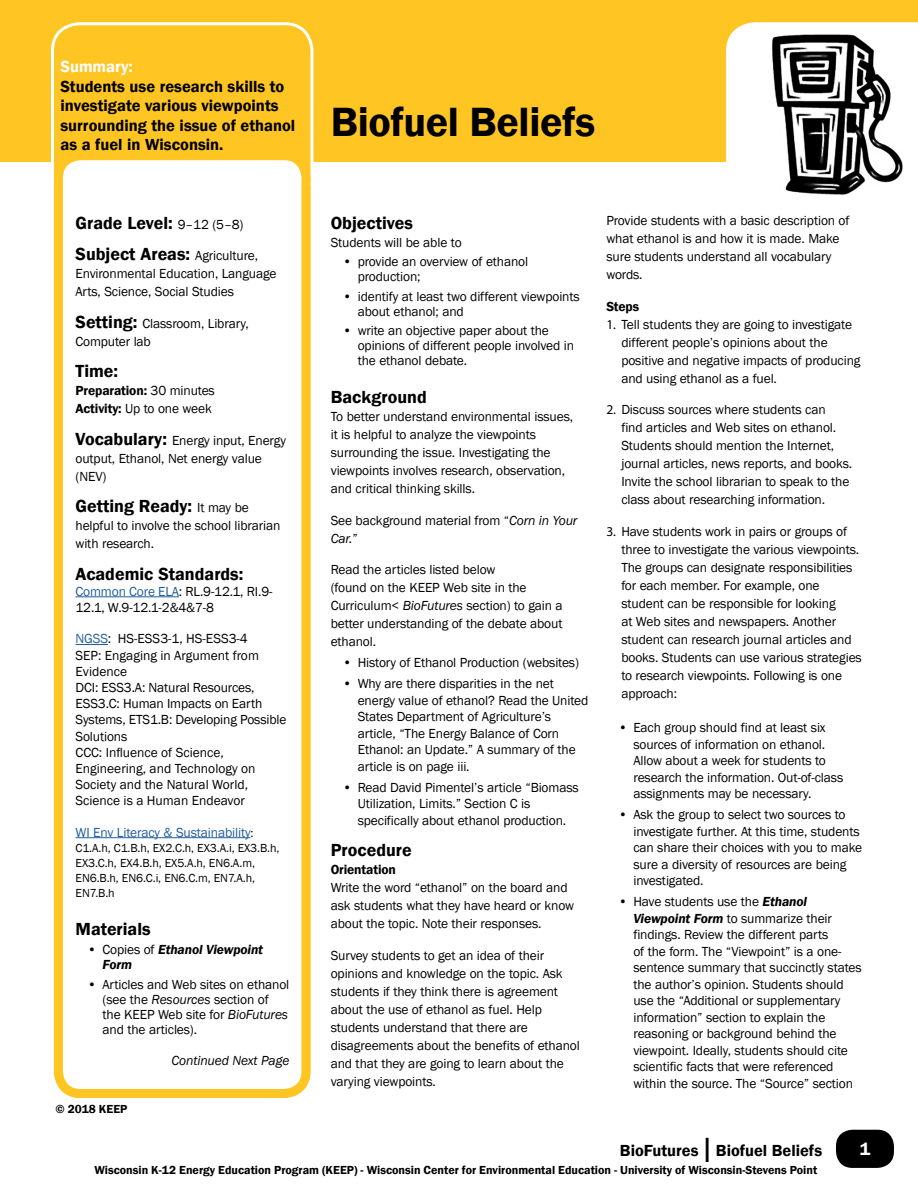
<style>
.page{position:relative;width:918px;height:1188px;background:#fff}
.page>*{position:absolute;margin:0;border:0;box-sizing:border-box;transform-origin:0 0}
.t1{font:600 42px "Franklin Gothic";letter-spacing:-.01em;color:#000}
.t2{font:600 18px/31.5px "Franklin Gothic";color:#000}
.t3{font:600 18px "Franklin Gothic";color:#fff}
.t4{font:600 16.5px/19.5px "Franklin Gothic";color:#000}
.t5{font:600 16.5px "Franklin Gothic";color:#fff}
.t6{font:13.5px/18px "Franklin Gothic";letter-spacing:-.01em;color:#000}
.t7{font:600 13.5px/18px "Franklin Gothic";letter-spacing:-.01em;color:#000}
.t8{font:13.5px "Franklin Gothic";letter-spacing:-.01em;color:#215e9e}
.t9{font:italic 600 13.5px/15px "Franklin Gothic";letter-spacing:-.01em;color:#000}
.t10{font:italic 13.5px "Franklin Gothic";letter-spacing:-.01em;color:#000}
.t11{font:600 12px "Franklin Gothic";color:#000}
.t12{font:12px/15px "Franklin Gothic";letter-spacing:-.01em;color:#000}
.s1{font-weight:400;font-size:13.5px}
.s2{font-weight:600;font-size:18px}
.s3{font-weight:400}
.s4{color:#215e9e}
.s5{font-size:12px;color:#000}
.s6{font-weight:400;font-style:normal}
.s7{font-style:italic}
.s8{font-family:"Myriad Pro"}
.s9{font-weight:600;font-style:italic}
.s10{font-weight:400;font-size:36px}
</style>
<div class="page">
<div style="left:836px;top:1130px;width:58px;height:38px;background:#000;border-radius:16px"></div>
<div style="left:0;top:0;width:918px;height:162px;background:#ffc523"></div>
<svg style="left:51px;top:22px;width:263px;height:165px"></svg>
<div style="left:58px;top:156px;width:248px;height:938px;background:#fff;border-radius:22px"></div>
<div style="left:54px;top:151px;width:256px;height:947px;border:9px solid #ffc523;border-radius:22px"></div>
<hr style="left:76px;top:596px;width:103px;height:1px;background:#215e9e">
<hr style="left:76px;top:644px;width:32px;height:1px;background:#215e9e">
<hr style="left:76px;top:837px;width:175px;height:1px;background:#215e9e">
<svg style="left:726px;top:22px;width:192px;height:173px;background:#b4b3b2"></svg>
<p class="t5" style="left:60px;top:56px;width:74px">Summary:</p>
<p class="t4" style="left:60px;top:77px;width:236px">Students use research skills to investigate various viewpoints surrounding the issue of ethanol as a fuel in Wisconsin.</p>
<h2 class="t2" style="left:76px;top:207px;width:184px">Grade Level: <span class="s1">9–12 (5–8)<br></span>Subject Areas: <span class="s1">Agriculture,</span></h2>
<p class="t6" style="left:76px;top:265px;width:203px">Environmental Education, Language<br>Arts, Science, Social Studies</p>
<p class="t6" style="left:76px;top:314px;width:175px"><span class="s2">Setting:</span> Classroom, Library,<br>Computer lab</p>
<h2 class="t2" style="left:76px;top:356px;width:44px">Time:</h2>
<p class="t7" style="left:76px;top:382px;width:141px">Preparation: <span class="s3">30 minutes<br></span>Activity: <span class="s3">Up to one week</span></p>
<p class="t6" style="left:76px;top:431px;width:212px"><span class="s2">Vocabulary:</span> Energy input, Energy output, Ethanol, Net energy value (NEV)</p>
<h2 class="t2" style="left:76px;top:491px;width:175px">Getting Ready: <span class="s1">It may be</span></h2>
<p class="t6" style="left:76px;top:517px;width:207px">helpful to involve the school librarian with research.</p>
<h2 class="t2" style="left:76px;top:558px;width:169px">Academic Standards:</h2>
<p class="t6" style="left:76px;top:583px;width:198px;line-height:16.2px"><span class="s4">Common Core ELA</span>: RL.9-12.1, RI.9-<br>12.1, W.9-12.1-2&amp;4&amp;7-8</p>
<p class="t6" style="left:76px;top:631px;width:213px;line-height:16.2px"><span class="s4">NGSS</span>: HS-ESS3-1, HS-ESS3-4<br>SEP: Engaging in Argument from<br>Evidence<br>DCI: ESS3.A: Natural Resources,<br>ESS3.C: Human Impacts on Earth<br>Systems, ETS1.B: Developing Possible<br>Solutions<br>CCC: Influence of Science,<br>Engineering, and Technology on<br>Society and the Natural World,<br>Science is a Human Endeavor</p>
<p class="t8" style="left:76px;top:824px;width:179px">WI Env Literacy &amp; Sustainability<span class="s5">:</span></p>
<p class="t12" style="left:76px;top:840px;width:205px">C1.A.h, C1.B.h, EX2.C.h, EX3.A.i, EX3.B.h,<br>EX3.C.h, EX4.B.h, EX5.A.h, EN6.A.m,<br>EN6.B.h, EN6.C.i, EN6.C.m, EN7.A.h,<br>EN7.B.h</p>
<h2 class="t2" style="left:76px;top:913px;width:77px">Materials</h2>
<p class="t9" style="left:103px;top:942px;width:162px;text-indent:-15px"><span class="s6">• Copies of</span> Ethanol Viewpoint<br>Form</p>
<p class="t6" style="left:103px;top:977px;width:188px;line-height:15px;text-indent:-15px">• Articles and Web sites on ethanol (see the <span class="s7">Resources</span> section of the KEEP Web site for <span class="s7">BioFutures </span>and the articles).</p>
<p class="t10" style="left:172px;top:1052px;width:119px">Continued Next Page</p>
<p class="t11" style="left:56px;top:1102px;width:73px">© 2018 KEEP</p>
<h1 class="t1" style="left:331px;top:96px;width:266px">Biofuel Beliefs</h1>
<h2 class="t2" style="left:331px;top:207px;width:84px">Objectives</h2>
<p class="t6" style="left:331px;top:233px;width:132px">Students will be able to</p>
<p class="t6" style="left:358px;top:254px;width:172px;line-height:15px;text-indent:-15px">• provide an overview of ethanol production;</p>
<p class="t6" style="left:358px;top:289px;width:224px;line-height:15px;text-indent:-15px">• identify at least two different viewpoints about ethanol; and</p>
<p class="t6" style="left:358px;top:323px;width:218px;line-height:15px;text-indent:-15px">• write an objective paper about the opinions of different people involved in the ethanol debate.</p>
<h2 class="t2" style="left:331px;top:382px;width:98px">Background</h2>
<p class="t6" style="left:331px;top:408px;width:244px">To better understand environmental issues, it is helpful to analyze the viewpoints surrounding the issue. Investigating the viewpoints involves research, observation, and critical thinking skills.</p>
<p class="t6" style="left:331px;top:512px;width:248px">See background material from “<span class="s7">Corn in Your<br>Car.</span>”</p>
<p class="t6" style="left:331px;top:561px;width:234px">Read the articles listed below<br>(found on the KEEP Web site in the<br>Curriculum&lt; <span class="s7">BioFutures</span> section) to gain a better understanding of the debate about ethanol.</p>
<p class="t6" style="left:343px;top:654px;width:238px">• History of Ethanol Production (websites)</p>
<p class="t6" style="left:358px;top:676px;width:232px;line-height:16.5px;text-indent:-15px">• Why are there disparities in the net energy value of ethanol? Read the United States Department of Agriculture’s article, “The Energy Balance of Corn Ethanol: an Update.” A summary of the article is on page iii.</p>
<p class="t6" style="left:358px;top:779px;width:223px;line-height:16.5px;text-indent:-15px">• Read David Pimentel’s article “Biomass<br>Utilization, Limits.” Section C is specifically about ethanol production.</p>
<h2 class="t2" style="left:331px;top:835px;width:82px">Procedure</h2>
<p class="t7" style="left:331px;top:861px;width:67px">Orientation</p>
<p class="t6" style="left:331px;top:879px;width:245px">Write the word “ethanol” on the board and ask students what they have heard or know about the topic. Note their responses.</p>
<p class="t6" style="left:331px;top:947px;width:251px">Survey students to get an idea of their opinions and knowledge on the topic. Ask students if they think there is agreement about the use of ethanol as fuel. Help students understand that there are disagreements about the benefits of ethanol and that they are going to learn about the varying viewpoints.</p>
<p class="t6" style="left:606px;top:212px;width:245px">Provide students with a basic description of what ethanol is and how it is made. Make sure students understand all vocabulary words.</p>
<p class="t7" style="left:606px;top:298px;width:34px">Steps</p>
<p class="t6" style="left:621px;top:316px;width:241px;text-indent:-15px"><span class="s8">1.</span> Tell students they are going to investigate different people’s opinions about the positive and negative impacts of producing and using ethanol as a fuel.</p>
<p class="t6" style="left:621px;top:401px;width:232px;text-indent:-15px"><span class="s8">2.</span> Discuss sources where students can<br>find articles and Web sites on ethanol.<br>Students should mention the Internet, journal articles, news reports, and books.<br>Invite the school librarian to speak to the class about researching information.</p>
<p class="t6" style="left:621px;top:523px;width:242px;text-indent:-15px"><span class="s8">3.</span> Have students work in pairs or groups of three to investigate the various viewpoints.<br>The groups can designate responsibilities for each member. For example, one student can be responsible for looking<br>at Web sites and newspapers. Another student can research journal articles and books. Students can use various strategies to research viewpoints. Following is one approach:</p>
<p class="t6" style="left:633px;top:720px;width:211px;line-height:16.5px;text-indent:-15px">• Each group should find at least six sources of information on ethanol.<br>Allow about a week for students to research the information. Out-of-class assignments may be necessary.</p>
<p class="t6" style="left:633px;top:807px;width:230px;line-height:16.5px;text-indent:-15px">• Ask the group to select two sources to investigate further. At this time, students can share their choices with you to make sure a diversity of resources are being investigated.</p>
<p class="t6" style="left:633px;top:894px;width:230px;line-height:16.5px;text-indent:-15px">• Have students use the <span class="s9">Ethanol Viewpoint Form</span> to summarize their findings. Review the different parts<br>of the form. The “Viewpoint” is a one&shy;sentence summary that succinctly states the author’s opinion. Students should use the “Additional or supplementary information” section to explain the reasoning or background behind the viewpoint. Ideally, students should cite scientific facts that were referenced within the source. The “Source” section</p>
<p class="t4" style="left:620px;top:1141px;width:204px">BioFutures <span class="s10">l</span> Biofuel Beliefs</p>
<h2 class="t3" style="left:860px;top:1138px;width:12px">1</h2>
<p class="t11" style="left:94px;top:1163px;width:724px">Wisconsin K-12 Energy Education Program (KEEP) - Wisconsin Center for Environmental Education - University of Wisconsin-Stevens Point</p>
</div>
